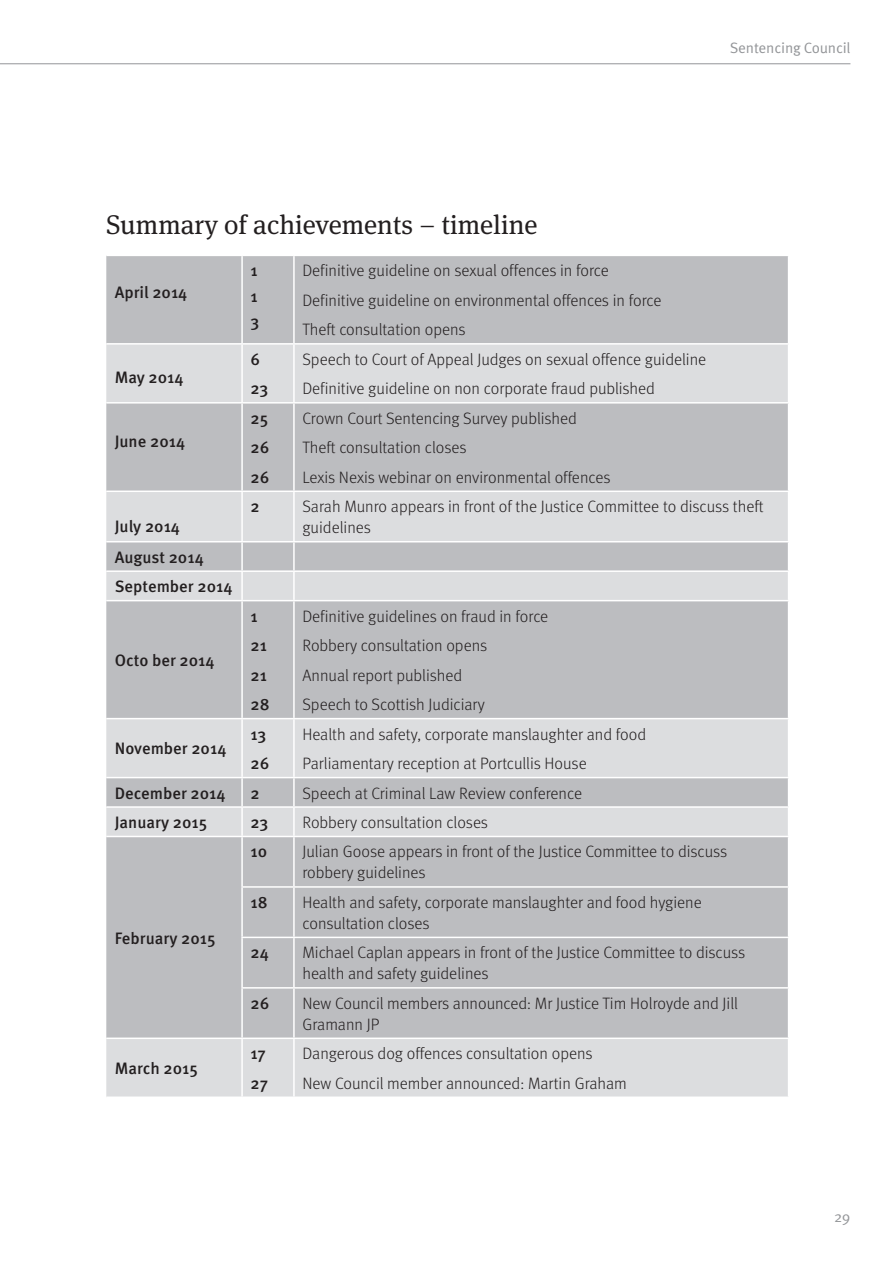
<style>
.page{position:relative;width:893px;height:1263px;background:#fff}
.page>*{position:absolute;margin:0;border:0;box-sizing:border-box;transform-origin:0 0}
.t1{font:27px "Meta Serif OT";color:#231f20}
.t2{font:300 16.5px/21px "Meta OT";color:#231f20}
.t3{font:500 16.5px "Meta OT";color:#231f20}
.t4{font:15px "Meta OT Norm";letter-spacing:-.01em;color:#939598}
</style>
<div class="page">
<hr style="left:0;top:63px;width:850px;height:1px;background:#939598">
<div style="left:106px;top:256px;width:682px;height:87px;background:#bcbdc0"></div>
<svg style="left:106px;top:345px;width:682px;height:751px;background:#c8c9cc"></svg>
<hr style="left:241px;top:256px;width:2px;height:87px;background:#fff">
<hr style="left:293px;top:256px;width:2px;height:87px;background:#fff">
<hr style="left:241px;top:345px;width:2px;height:57px;background:#fff">
<hr style="left:293px;top:345px;width:2px;height:57px;background:#fff">
<hr style="left:241px;top:404px;width:2px;height:86px;background:#fff">
<hr style="left:293px;top:404px;width:2px;height:86px;background:#fff">
<hr style="left:241px;top:492px;width:2px;height:49px;background:#fff">
<hr style="left:293px;top:492px;width:2px;height:49px;background:#fff">
<hr style="left:241px;top:542px;width:2px;height:28px;background:#fff">
<hr style="left:293px;top:542px;width:2px;height:28px;background:#fff">
<hr style="left:241px;top:572px;width:2px;height:28px;background:#fff">
<hr style="left:293px;top:572px;width:2px;height:28px;background:#fff">
<hr style="left:241px;top:601px;width:2px;height:117px;background:#fff">
<hr style="left:293px;top:601px;width:2px;height:117px;background:#fff">
<hr style="left:241px;top:719px;width:2px;height:58px;background:#fff">
<hr style="left:293px;top:719px;width:2px;height:58px;background:#fff">
<hr style="left:241px;top:778px;width:2px;height:28px;background:#fff">
<hr style="left:293px;top:778px;width:2px;height:28px;background:#fff">
<hr style="left:241px;top:808px;width:2px;height:28px;background:#fff">
<hr style="left:293px;top:808px;width:2px;height:28px;background:#fff">
<hr style="left:241px;top:837px;width:2px;height:49px;background:#fff">
<hr style="left:241px;top:888px;width:2px;height:49px;background:#fff">
<hr style="left:241px;top:938px;width:2px;height:49px;background:#fff">
<hr style="left:241px;top:988px;width:2px;height:49px;background:#fff">
<hr style="left:293px;top:837px;width:2px;height:49px;background:#fff">
<hr style="left:293px;top:888px;width:2px;height:49px;background:#fff">
<hr style="left:293px;top:938px;width:2px;height:49px;background:#fff">
<hr style="left:293px;top:988px;width:2px;height:49px;background:#fff">
<hr style="left:241px;top:1039px;width:2px;height:57px;background:#fff">
<hr style="left:293px;top:1039px;width:2px;height:57px;background:#fff">
<hr style="left:106px;top:402px;width:136px;height:2px;background:#fff">
<hr style="left:242px;top:402px;width:52px;height:2px;background:#fff">
<hr style="left:294px;top:402px;width:495px;height:2px;background:#fff">
<hr style="left:106px;top:490px;width:136px;height:2px;background:#fff">
<hr style="left:242px;top:490px;width:52px;height:2px;background:#fff">
<hr style="left:294px;top:490px;width:495px;height:2px;background:#fff">
<hr style="left:106px;top:541px;width:136px;height:1px;background:#fff">
<hr style="left:242px;top:541px;width:52px;height:1px;background:#fff">
<hr style="left:294px;top:541px;width:495px;height:1px;background:#fff">
<hr style="left:106px;top:570px;width:136px;height:2px;background:#fff">
<hr style="left:242px;top:570px;width:52px;height:2px;background:#fff">
<hr style="left:294px;top:570px;width:495px;height:2px;background:#fff">
<hr style="left:106px;top:600px;width:136px;height:1px;background:#fff">
<hr style="left:242px;top:600px;width:52px;height:1px;background:#fff">
<hr style="left:294px;top:600px;width:495px;height:1px;background:#fff">
<hr style="left:106px;top:718px;width:136px;height:1px;background:#fff">
<hr style="left:242px;top:718px;width:52px;height:1px;background:#fff">
<hr style="left:294px;top:718px;width:495px;height:1px;background:#fff">
<hr style="left:106px;top:777px;width:136px;height:1px;background:#fff">
<hr style="left:242px;top:777px;width:52px;height:1px;background:#fff">
<hr style="left:294px;top:777px;width:495px;height:1px;background:#fff">
<hr style="left:106px;top:806px;width:136px;height:2px;background:#fff">
<hr style="left:242px;top:806px;width:52px;height:2px;background:#fff">
<hr style="left:294px;top:806px;width:495px;height:2px;background:#fff">
<hr style="left:106px;top:836px;width:136px;height:1px;background:#fff">
<hr style="left:242px;top:836px;width:52px;height:1px;background:#fff">
<hr style="left:241px;top:886px;width:53px;height:2px;background:#fff">
<hr style="left:241px;top:937px;width:53px;height:1px;background:#fff">
<hr style="left:241px;top:987px;width:53px;height:1px;background:#fff">
<hr style="left:294px;top:836px;width:495px;height:1px;background:#fff">
<hr style="left:294px;top:886px;width:495px;height:2px;background:#fff">
<hr style="left:294px;top:937px;width:495px;height:1px;background:#fff">
<hr style="left:294px;top:987px;width:495px;height:1px;background:#fff">
<hr style="left:106px;top:1037px;width:136px;height:2px;background:#fff">
<hr style="left:242px;top:1037px;width:52px;height:2px;background:#fff">
<hr style="left:294px;top:1037px;width:495px;height:2px;background:#fff">
<p class="t4" style="left:730px;top:39px;width:122px">Sentencing Council</p>
<p class="t1" style="left:106px;top:209px;width:433px">Summary of achievements – timeline</p>
<p class="t3" style="left:115px;top:282px;width:74px">April 2014</p>
<p class="t3" style="left:115px;top:367px;width:70px">May 2014</p>
<p class="t3" style="left:115px;top:431px;width:72px">June 2014</p>
<p class="t3" style="left:251px;top:261px;width:9px">1</p>
<p class="t3" style="left:251px;top:286px;width:9px">1</p>
<p class="t3" style="left:251px;top:312px;width:10px">3</p>
<p class="t3" style="left:251px;top:349px;width:11px">6</p>
<p class="t3" style="left:251px;top:379px;width:19px">23</p>
<p class="t3" style="left:251px;top:408px;width:19px">25</p>
<p class="t3" style="left:251px;top:438px;width:20px">26</p>
<p class="t3" style="left:251px;top:467px;width:20px">26</p>
<p class="t2" style="left:302px;top:260px;width:308px">Definitive guideline on sexual offences in force</p>
<p class="t2" style="left:302px;top:290px;width:361px">Definitive guideline on environmental offences in force</p>
<p class="t2" style="left:302px;top:319px;width:165px">Theft consultation opens</p>
<p class="t2" style="left:302px;top:349px;width:405px">Speech to Court of Appeal Judges on sexual offence guideline</p>
<p class="t2" style="left:302px;top:378px;width:354px">Definitive guideline on non corporate fraud published</p>
<p class="t2" style="left:302px;top:408px;width:276px">Crown Court Sentencing Survey published</p>
<p class="t2" style="left:302px;top:437px;width:166px">Theft consultation closes</p>
<p class="t2" style="left:302px;top:467px;width:310px">Lexis Nexis webinar on environmental offences</p>
<p class="t3" style="left:115px;top:516px;width:67px">July 2014</p>
<p class="t3" style="left:115px;top:547px;width:90px">August 2014</p>
<p class="t3" style="left:115px;top:577px;width:119px">September 2014</p>
<p class="t3" style="left:115px;top:650px;width:101px">Octo ber 2014</p>
<p class="t3" style="left:115px;top:739px;width:113px">November 2014</p>
<p class="t3" style="left:251px;top:497px;width:11px">2</p>
<p class="t2" style="left:302px;top:496px;width:463px">Sarah Munro appears in front of the Justice Committee to discuss theft guidelines</p>
<p class="t3" style="left:251px;top:606px;width:9px">1</p>
<p class="t3" style="left:251px;top:636px;width:18px">21</p>
<p class="t3" style="left:251px;top:665px;width:18px">21</p>
<p class="t3" style="left:251px;top:695px;width:21px">28</p>
<p class="t3" style="left:251px;top:724px;width:17px">13</p>
<p class="t3" style="left:251px;top:754px;width:20px">26</p>
<p class="t2" style="left:302px;top:606px;width:247px">Definitive guidelines on fraud in force</p>
<p class="t2" style="left:302px;top:635px;width:186px">Robbery consultation opens</p>
<p class="t2" style="left:302px;top:665px;width:161px">Annual report published</p>
<p class="t2" style="left:302px;top:694px;width:184px">Speech to Scottish Judiciary</p>
<p class="t2" style="left:302px;top:724px;width:345px">Health and safety, corporate manslaughter and food</p>
<p class="t2" style="left:302px;top:753px;width:286px">Parliamentary reception at Portcullis House</p>
<p class="t3" style="left:115px;top:783px;width:112px">December 2014</p>
<p class="t3" style="left:251px;top:783px;width:11px">2</p>
<p class="t2" style="left:302px;top:783px;width:281px">Speech at Criminal Law Review conference</p>
<p class="t3" style="left:115px;top:813px;width:94px">January 2015</p>
<p class="t3" style="left:251px;top:813px;width:19px">23</p>
<p class="t2" style="left:302px;top:812px;width:187px">Robbery consultation closes</p>
<p class="t3" style="left:115px;top:928px;width:102px">February 2015</p>
<p class="t3" style="left:115px;top:1059px;width:85px">March 2015</p>
<p class="t3" style="left:251px;top:842px;width:18px">10</p>
<p class="t2" style="left:302px;top:841px;width:426px">Julian Goose appears in front of the Justice Committee to discuss robbery guidelines</p>
<p class="t3" style="left:251px;top:892px;width:19px">18</p>
<p class="t2" style="left:302px;top:892px;width:401px">Health and safety, corporate manslaughter and food hygiene consultation closes</p>
<p class="t3" style="left:251px;top:943px;width:20px">24</p>
<p class="t2" style="left:302px;top:942px;width:444px">Michael Caplan appears in front of the Justice Committee to discuss health and safety guidelines</p>
<p class="t3" style="left:251px;top:993px;width:20px">26</p>
<p class="t2" style="left:302px;top:993px;width:437px">New Council members announced: Mr Justice Tim Holroyde and Jill<br>Gramann JP</p>
<p class="t3" style="left:251px;top:1044px;width:17px">17</p>
<p class="t3" style="left:251px;top:1073px;width:19px">27</p>
<p class="t2" style="left:302px;top:1043px;width:292px">Dangerous dog offences consultation opens</p>
<p class="t2" style="left:302px;top:1073px;width:326px">New Council member announced: Martin Graham</p>
<p class="t4" style="left:834px;top:1208px;width:18px">29</p>
</div>
